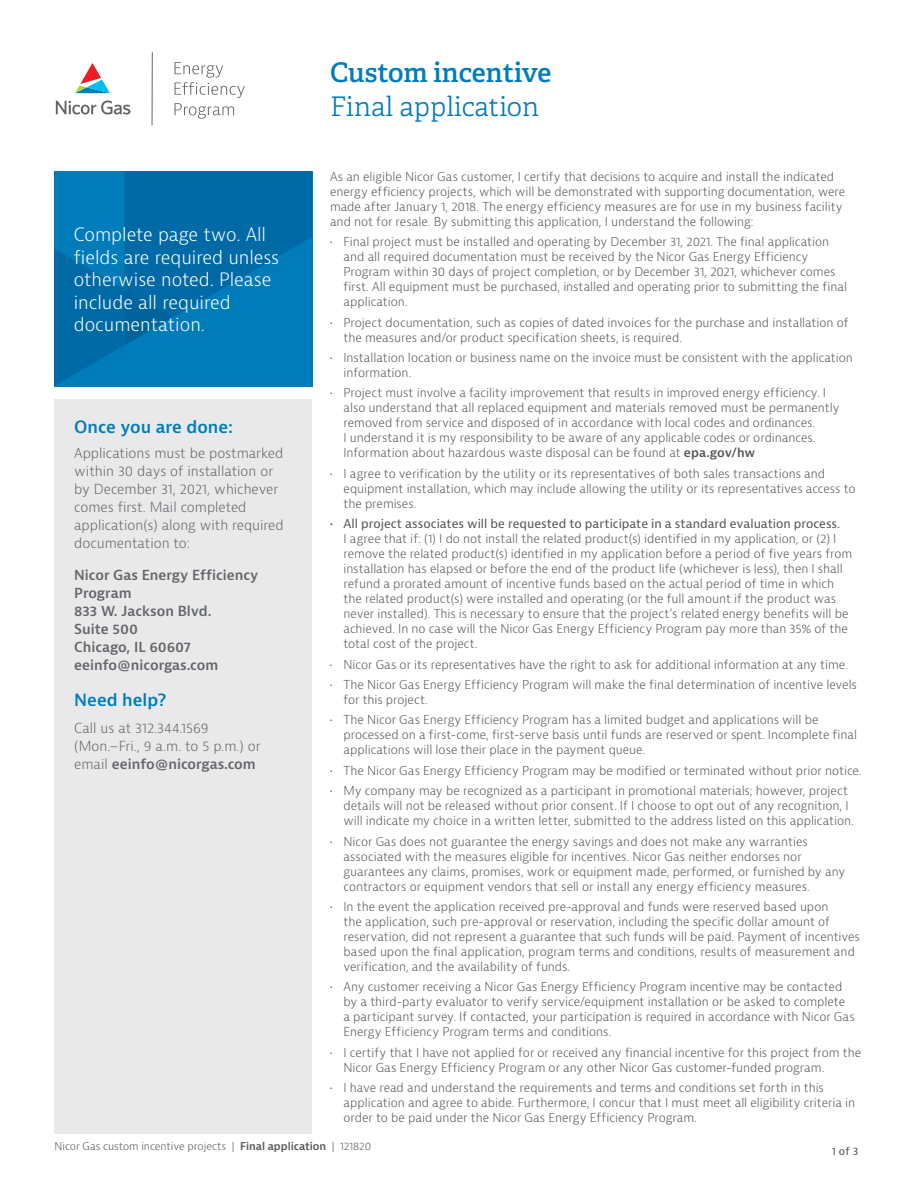
<style>
.page{position:relative;width:918px;height:1188px;background:#fff}
.page>*{position:absolute;margin:0;border:0;box-sizing:border-box;transform-origin:0 0}
.t1{font:300 27px "Adelle";color:#007cbb}
.t2{font:600 27px "Adelle";color:#007cbb}
.t3{font:300 18px/22.5px "Bernina Sans";color:#fff}
.t4{font:600 16.5px "Bernina Sans";color:#007cbb}
.t5{font:300 13.5px/18px "Bernina Sans";color:#62656a}
.t6{font:600 13.5px/18px "Bernina Sans";color:#62656a}
.t7{font:300 12px/15px "Bernina Sans";letter-spacing:-.005em;color:#54565a}
.t8{font:12px "Bernina Sans";color:#54565a}
.t9{font:300 10.5px "Bernina Sans";letter-spacing:-.005em;color:#54565a}
.t10{font:10.5px "Bernina Sans";color:#54565a}
.s1{font-weight:600}
</style>
<div class="page">
<div style="left:54px;top:400px;width:258px;height:734px;background:#e9e9ea"></div>
<svg style="left:54px;top:171px;width:258px;height:215px;background:#0072af"></svg>
<svg style="left:175px;top:62px;width:70px;height:57px"></svg>
<hr style="left:152px;top:52px;width:1px;height:73px;background:#636366">
<svg style="left:75px;top:63px;width:35px;height:30px"></svg>
<svg style="left:56px;top:101px;width:74px;height:14px"></svg>
<h2 class="t3" style="left:74px;top:224px;width:207px">Complete page two. All fields are required unless otherwise noted. Please include all required documentation.</h2>
<h3 class="t4" style="left:74px;top:417px;width:160px">Once you are done:</h3>
<p class="t5" style="left:74px;top:444px;width:211px">Applications must be postmarked within 30 days of installation or by December 31, 2021, whichever comes first. Mail completed application(s) along with required documentation to:</p>
<p class="t6" style="left:74px;top:566px;width:186px">Nicor Gas Energy Efficiency<br>Program<br>833 W. Jackson Blvd.<br>Suite 500<br>Chicago, IL 60607 eeinfo@nicorgas.com</p>
<h3 class="t4" style="left:74px;top:689px;width:94px">Need help?</h3>
<p class="t5" style="left:74px;top:719px;width:188px">Call us at 312.344.1569 (Mon.–Fri., 9 a.m. to 5 p.m.) or email <span class="s1">eeinfo@nicorgas.com</span></p>
<h1 class="t2" style="left:330px;top:55px;width:223px">Custom incentive</h1>
<h1 class="t1" style="left:330px;top:90px;width:211px">Final application</h1>
<p class="t7" style="left:330px;top:169px;width:517px">As an eligible Nicor Gas customer, I certify that decisions to acquire and install the indicated energy efficiency projects, which will be demonstrated with supporting documentation, were made after January 1, 2018. The energy efficiency measures are for use in my business facility and not for resale. By submitting this application, I understand the following:</p>
<p class="t7" style="left:344px;top:234px;width:505px;text-indent:-14px">• Final project must be installed and operating by December 31, 2021. The final application and all required documentation must be received by the Nicor Gas Energy Efficiency Program within 30 days of project completion, or by December 31, 2021, whichever comes first. All equipment must be purchased, installed and operating prior to submitting the final application.</p>
<p class="t7" style="left:344px;top:315px;width:507px;text-indent:-14px">• Project documentation, such as copies of dated invoices for the purchase and installation of the measures and/or product specification sheets, is required.</p>
<p class="t7" style="left:344px;top:350px;width:511px;text-indent:-14px">• Installation location or business name on the invoice must be consistent with the application information.</p>
<p class="t7" style="left:344px;top:386px;width:498px;text-indent:-14px">• Project must involve a facility improvement that results in improved energy efficiency. I also understand that all replaced equipment and materials removed must be permanently removed from service and disposed of in accordance with local codes and ordinances.<br>I understand it is my responsibility to be aware of any applicable codes or ordinances.<br>Information about hazardous waste disposal can be found at <span class="s1">epa.gov/hw</span></p>
<p class="t7" style="left:344px;top:466px;width:514px;text-indent:-14px">• I agree to verification by the utility or its representatives of both sales transactions and equipment installation, which may include allowing the utility or its representatives access to the premises.</p>
<p class="t8" style="left:330px;top:516px;width:512px">• All project associates will be requested to participate in a standard evaluation process.</p>
<p class="t7" style="left:343px;top:531px;width:510px">I agree that if: (1) I do not install the related product(s) identified in my application, or (2) I remove the related product(s) identified in my application before a period of five years from installation has elapsed or before the end of the product life (whichever is less), then I shall refund a prorated amount of incentive funds based on the actual period of time in which the related product(s) were installed and operating (or the full amount if the product was never installed). This is necessary to ensure that the project’s related energy benefits will be achieved. In no case will the Nicor Gas Energy Efficiency Program pay more than 35% of the total cost of the project.</p>
<p class="t7" style="left:330px;top:657px;width:519px">• Nicor Gas or its representatives have the right to ask for additional information at any time.</p>
<p class="t7" style="left:344px;top:677px;width:515px;text-indent:-14px">• The Nicor Gas Energy Efficiency Program will make the final determination of incentive levels for this project.</p>
<p class="t7" style="left:344px;top:713px;width:515px;text-indent:-14px">• The Nicor Gas Energy Efficiency Program has a limited budget and applications will be processed on a first-come, first-serve basis until funds are reserved or spent. Incomplete final applications will lose their place in the payment queue.</p>
<p class="t7" style="left:330px;top:763px;width:533px">• The Nicor Gas Energy Efficiency Program may be modified or terminated without prior notice.</p>
<p class="t7" style="left:344px;top:783px;width:512px;text-indent:-14px">• My company may be recognized as a participant in promotional materials; however, project details will not be released without prior consent. If I choose to opt out of any recognition, I will indicate my choice in a written letter, submitted to the address listed on this application.</p>
<p class="t7" style="left:344px;top:834px;width:503px;text-indent:-14px">• Nicor Gas does not guarantee the energy savings and does not make any warranties associated with the measures eligible for incentives. Nicor Gas neither endorses nor guarantees any claims, promises, work or equipment made, performed, or furnished by any contractors or equipment vendors that sell or install any energy efficiency measures.</p>
<p class="t7" style="left:344px;top:899px;width:518px;text-indent:-14px">• In the event the application received pre-approval and funds were reserved based upon<br>the application, such pre-approval or reservation, including the specific dollar amount of reservation, did not represent a guarantee that such funds will be paid. Payment of incentives based upon the final application, program terms and conditions, results of measurement and verification, and the availability of funds.</p>
<p class="t7" style="left:344px;top:980px;width:513px;text-indent:-14px">• Any customer receiving a Nicor Gas Energy Efficiency Program incentive may be contacted by a third-party evaluator to verify service/equipment installation or be asked to complete a participant survey. If contacted, your participation is required in accordance with Nicor Gas Energy Efficiency Program terms and conditions.</p>
<p class="t7" style="left:344px;top:1045px;width:519px;text-indent:-14px">• I certify that I have not applied for or received any financial incentive for this project from the<br>Nicor Gas Energy Efficiency Program or any other Nicor Gas customer-funded program.</p>
<p class="t7" style="left:344px;top:1080px;width:513px;text-indent:-14px">• I have read and understand the requirements and terms and conditions set forth in this application and agree to abide. Furthermore, I concur that I must meet all eligibility criteria in order to be paid under the Nicor Gas Energy Efficiency Program.</p>
<p class="t9" style="left:55px;top:1139px;width:318px">Nicor Gas custom incentive projects | <span class="s1">Final application</span> | 121820</p>
<p class="t10" style="left:832px;top:1145px;width:28px">1 of 3</p>
</div>
